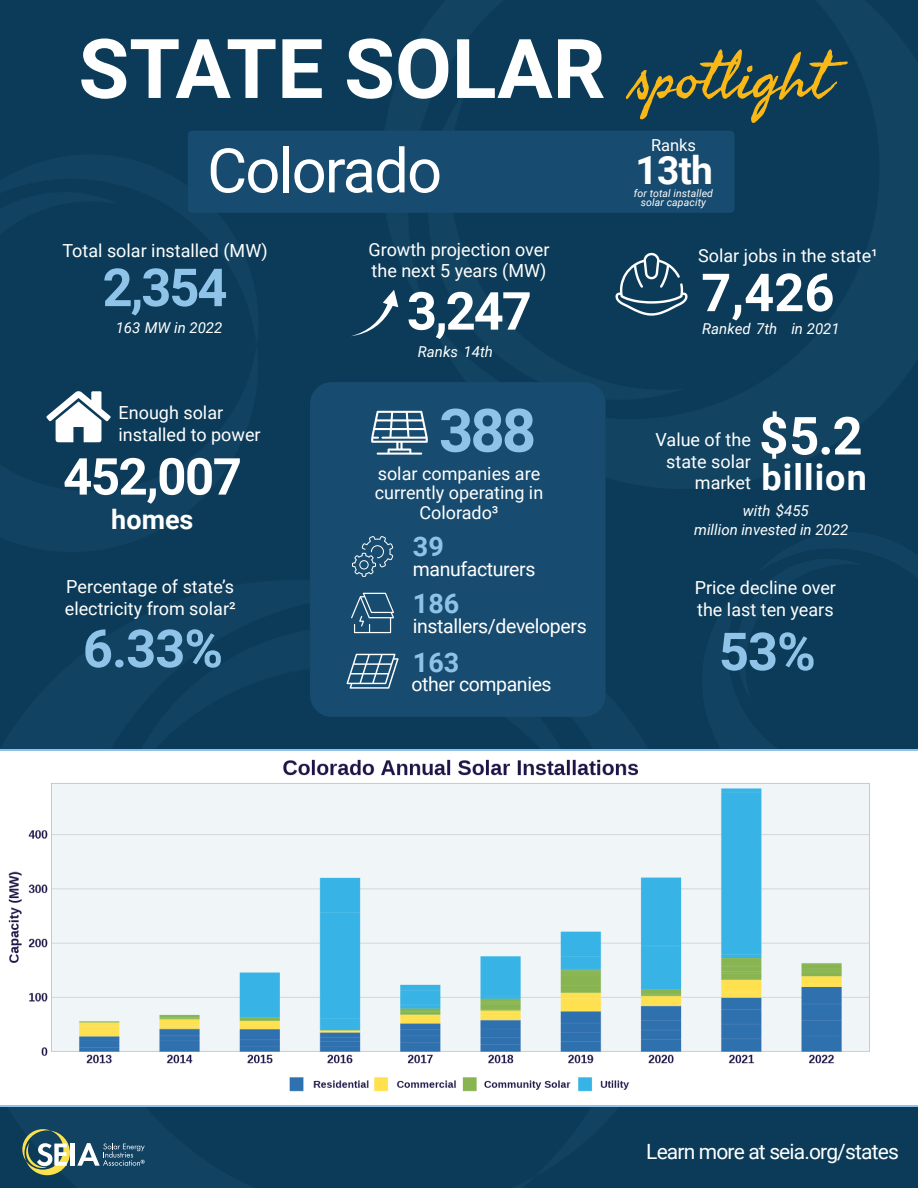
<style>
.page{position:relative;width:918px;height:1188px;background:#0b3b58}
.page>*{position:absolute;margin:0;border:0;box-sizing:border-box;transform-origin:0 0}
.t1{font:700 82.5px "Roboto";color:#fff}
.t2{font:61.5px "Roboto";letter-spacing:-.03em;color:#fff}
.t3{font:700 60px "Roboto";color:#8fc4e8}
.t4{font:700 52.5px "Roboto";letter-spacing:-.02em;color:#fff}
.t5{font:700 52.5px "Roboto";letter-spacing:-.03em;color:#8fc4e8}
.t6{font:700 51px "Roboto";letter-spacing:-.03em;color:#fff}
.t7{font:700 39px "Roboto";color:#fff}
.t8{font:700 36px "Roboto";letter-spacing:.03em;color:#fff}
.t9{font:700 27px "Roboto";color:#8fc4e8}
.t10{font:700 27px "Roboto";color:#fff}
.t11{font:21px "Roboto";letter-spacing:-.04em;color:#fff}
.t12{font:19.5px "Roboto";letter-spacing:-.02em;color:#fff}
.t13{font:18px/21.6px "Roboto";color:#fff}
.t14{font:16.5px "Roboto";color:#fff}
.t15{font:italic 15px/19.2px "Roboto";color:#fff}
.t16{font:italic 10.5px/9px "Roboto";letter-spacing:.01em;color:#fff;text-align:center}
.s1{font-family:"Seaweed Script Pro";font-weight:400;font-size:64.5px;color:#fab816}
.s2{font-size:51px}
</style>
<div class="page">
<svg style="left:22px;top:1129px;width:48px;height:46px"></svg>
<hr style="left:71px;top:1144px;width:4px;height:22px;background:#fff">
<svg style="left:77px;top:1143px;width:68px;height:23px"></svg>
<svg style="left:352px;top:290px;width:46px;height:46px"></svg>
<svg style="left:46px;top:391px;width:65px;height:51px"></svg>
<svg style="left:616px;top:253px;width:72px;height:63px"></svg>
<div style="left:310px;top:382px;width:296px;height:335px;background:#184c70;border-radius:22px"></div>
<svg style="left:371px;top:411px;width:57px;height:44px"></svg>
<svg style="left:352px;top:536px;width:41px;height:41px"></svg>
<svg style="left:351px;top:593px;width:43px;height:40px"></svg>
<svg style="left:347px;top:654px;width:52px;height:35px"></svg>
<div style="left:188px;top:131px;width:546px;height:82px;background:#184c70;border-radius:4px"></div>
<img style="left:0;top:751px;width:918px;height:353px">
<h1 class="t1" style="left:79px;top:11px;width:753px">STATE SOLAR <span class="s1">spotlight</span></h1>
<h2 class="t2" style="left:207px;top:127px;width:236px">Colorado</h2>
<p class="t14" style="left:651px;top:134px;width:47px">Ranks</p>
<h3 class="t7" style="left:635px;top:143px;width:79px">13th</h3>
<p class="t16" style="left:634px;top:188px;width:81px">for total installed solar capacity</p>
<p class="t13" style="left:368px;top:238px;width:183px">Growth projection over the next 5 years (MW)</p>
<p class="t13" style="left:62px;top:240px;width:207px">Total solar installed (MW)</p>
<p class="t13" style="left:698px;top:244px;width:181px">Solar jobs in the state¹</p>
<h3 class="t5" style="left:103px;top:251px;width:126px">2,354</h3>
<h3 class="t4" style="left:701px;top:256px;width:135px">7,426</h3>
<h3 class="t4" style="left:407px;top:274px;width:126px">3,247</h3>
<p class="t15" style="left:116px;top:317px;width:108px">163 MW in 2022</p>
<p class="t15" style="left:702px;top:318px;width:77px">Ranked 7th</p>
<p class="t15" style="left:418px;top:342px;width:77px">Ranks 14th</p>
<p class="t15" style="left:791px;top:318px;width:50px">in 2021</p>
<p class="t13" style="left:119px;top:401px;width:144px">Enough solar installed to power</p>
<h3 class="t6" style="left:63px;top:441px;width:180px">452,007</h3>
<h3 class="t10" style="left:111px;top:500px;width:84px">homes</h3>
<p class="t13" style="left:65px;top:575px;width:172px">Percentage of state’s electricity from solar²</p>
<h3 class="t5" style="left:83px;top:612px;width:142px">6.33%</h3>
<h3 class="t3" style="left:439px;top:388px;width:99px">388</h3>
<p class="t13" style="left:378px;top:462px;width:164px">solar companies are</p>
<p class="t13" style="left:375px;top:482px;width:170px;line-height:20px;text-align:center">currently operating in<br>Colorado3</p>
<h3 class="t9" style="left:413px;top:528px;width:32px">39</h3>
<p class="t12" style="left:413px;top:556px;width:124px">manufacturers</p>
<h3 class="t9" style="left:413px;top:584px;width:48px">186</h3>
<p class="t12" style="left:413px;top:612px;width:175px">installers/developers</p>
<h3 class="t9" style="left:413px;top:644px;width:48px">163</h3>
<p class="t12" style="left:411px;top:670px;width:142px">other companies</p>
<p class="t13" style="left:656px;top:428px;width:97px;text-align:right">Value of the state solar market</p>
<h3 class="t4" style="left:759px;top:399px;width:105px"><span class="s2">$</span>5.2</h3>
<h3 class="t8" style="left:761px;top:452px;width:107px">billion</h3>
<p class="t15" style="left:694px;top:500px;width:156px;text-indent:49px">with $455 million invested in 2022</p>
<p class="t13" style="left:695px;top:576px;width:143px">Price decline over the last ten years</p>
<h3 class="t5" style="left:719px;top:615px;width:98px">53%</h3>
<p class="t11" style="left:646px;top:1137px;width:254px">Learn more at seia.org/states</p>
</div>
